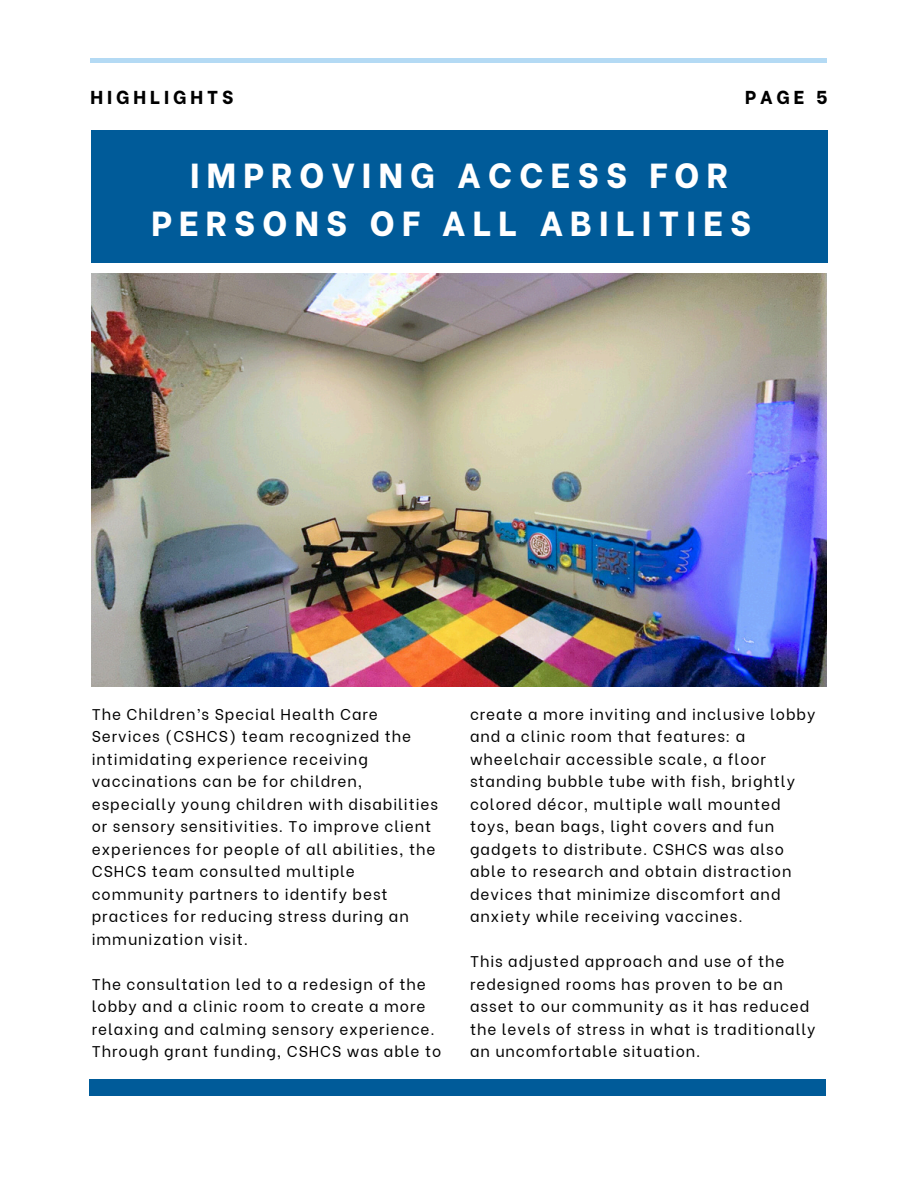
<style>
.page{position:relative;width:918px;height:1188px;background:#fff}
.page>*{position:absolute;margin:0;border:0;box-sizing:border-box;transform-origin:0 0}
.t1{font:800 34.65px/48.3px "Be Vietnam";letter-spacing:.21em;color:#fff;text-align:center}
.t2{font:800 18.75px "Be Vietnam";letter-spacing:.21em;color:#000}
.t3{font:15.45px/22.5px "Be Vietnam";letter-spacing:.06em;color:#000}
</style>
<div class="page">
<hr style="left:91px;top:59px;width:736px;height:3px;background:#b4daf4">
<div style="left:91px;top:131px;width:736px;height:132px;background:#005b99"></div>
<div style="left:90px;top:1079px;width:736px;height:17px;background:#005b99"></div>
<img style="left:92px;top:273px;width:734px;height:413px">
<h2 class="t2" style="left:91px;top:81px;width:144px">HIGHLIGHTS</h2>
<h2 class="t2" style="left:745px;top:81px;width:84px">PAGE 5</h2>
<h1 class="t1" style="left:151px;top:148px;width:601px">IMPROVING ACCESS FOR<br>PERSONS OF ALL ABILITIES</h1>
<p class="t3" style="left:92px;top:702px;width:348px">The Children’s Special Health Care Services (CSHCS) team recognized the intimidating experience receiving vaccinations can be for children, especially young children with disabilities or sensory sensitivities. To improve client experiences for people of all abilities, the CSHCS team consulted multiple community partners to identify best practices for reducing stress during an immunization visit.</p>
<p class="t3" style="left:92px;top:972px;width:351px">The consultation led to a redesign of the lobby and a clinic room to create a more relaxing and calming sensory experience.<br>Through grant funding, CSHCS was able to</p>
<p class="t3" style="left:470px;top:702px;width:347px">create a more inviting and inclusive lobby and a clinic room that features: a wheelchair accessible scale, a floor standing bubble tube with fish, brightly colored décor, multiple wall mounted toys, bean bags, light covers and fun gadgets to distribute. CSHCS was also able to research and obtain distraction devices that minimize discomfort and anxiety while receiving vaccines.</p>
<p class="t3" style="left:470px;top:949px;width:347px">This adjusted approach and use of the redesigned rooms has proven to be an asset to our community as it has reduced the levels of stress in what is traditionally an uncomfortable situation.</p>
</div>
